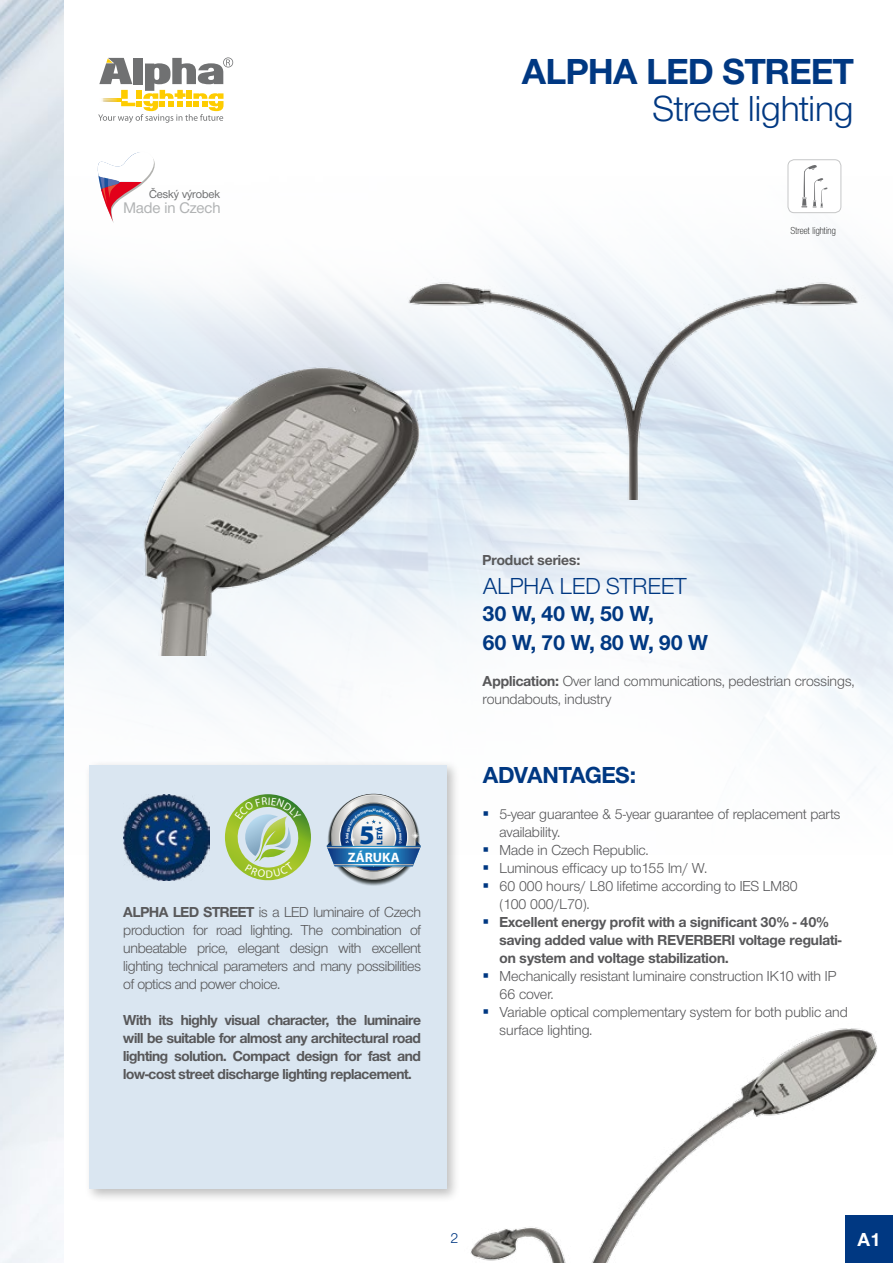
<style>
.page{position:relative;width:893px;height:1263px;background:#fff}
.page>*{position:absolute;margin:0;border:0;box-sizing:border-box;transform-origin:0 0}
.t1{font:700 37.5px "Nimbus Sans Novus DOT";color:#003882}
.t2{font:37.5px "Nimbus Sans Novus DOT";color:#003882}
.t3{font:900 27px "Myriad Pro";color:#004592}
.t4{font:24px "Nimbus Sans Novus DOT";letter-spacing:.005em;color:#003882}
.t5{font:700 24px "Nimbus Sans Novus DOT";letter-spacing:.005em;color:#003882}
.t6{font:700 22.5px/28.8px "Nimbus Sans Novus DOT";letter-spacing:-.01em;color:#003882}
.t7{font:700 19.5px "Nimbus Sans Novus DOT";color:#fff}
.t8{font:500 15.9px "Nimbus Sans Novus DOT";color:#b1b3b4}
.t9{font:15px/18px "Nimbus Sans Novus DOT";color:#58585a}
.t10{font:700 15px/18px "Nimbus Sans Novus DOT";color:#58585a;text-align:justify}
.t11{font:15px "Nimbus Sans Novus DOT";color:#003882}
.t12{font:700 13.65px "Myriad Pro";color:#fff}
.t13{font:500 11.85px "Nimbus Sans Novus DOT";color:#707172}
.t14{font:10.5px "Nimbus Sans Novus DOT Lig Con";letter-spacing:.01em;color:#000}
.t15{font:900 8.25px "Myriad Pro";color:#004592}
.s1{font-weight:700}
.s2{color:#003882}
</style>
<div class="page">
<img style="left:0;top:0;width:64px;height:1263px">
<div style="left:84px;top:760px;width:377px;height:443px;background:#000;opacity:.25"></div>
<div style="left:89px;top:765px;width:357px;height:424px;background:#dae6f1"></div>
<svg style="left:788px;top:160px;width:53px;height:44px"></svg>
<div style="left:788px;top:159px;width:53px;height:54px;border:1px solid #c6c7c8;border-radius:6px"></div>
<div style="left:845px;top:1215px;width:48px;height:48px;background:#003882"></div>
<img style="left:24px;top:352px;width:540px;height:303px">
<img style="left:371px;top:204px;width:522px;height:296px">
<svg style="left:98px;top:57px;width:135px;height:66px"></svg>
<svg style="left:98px;top:99px;width:23px;height:2px"></svg>
<svg style="left:98px;top:152px;width:57px;height:71px"></svg>
<img style="left:123px;top:794px;width:86px;height:86px">
<svg style="left:331px;top:794px;width:85px;height:86px"></svg>
<svg style="left:332px;top:796px;width:83px;height:82px"></svg>
<img style="left:436px;top:1012px;width:442px;height:251px">
<svg style="left:225px;top:794px;width:86px;height:86px"></svg>
<svg style="left:327px;top:804px;width:94px;height:66px"></svg>
<p class="t13" style="left:149px;top:187px;width:73px">Český výrobek</p>
<p class="t8" style="left:124px;top:198px;width:98px">Made in Czech</p>
<h1 class="t1" style="left:522px;top:49px;width:333px">ALPHA LED STREET</h1>
<h1 class="t2" style="left:653px;top:88px;width:202px">Street lighting</h1>
<p class="t14" style="left:791px;top:225px;width:47px">Street lighting</p>
<h2 class="t3" style="left:359px;top:819px;width:17px">5</h2>
<p class="t15" style="left:375px;top:845px;width:20px;rotate:-90deg">LETÁ</p>
<p class="t12" style="left:348px;top:848px;width:53px">ZÁRUKA</p>
<p class="t9" style="left:123px;top:903px;width:299px;text-align:justify"><span class="s1">ALPHA LED STREET</span> is a LED luminaire of Czech production for road lighting. The combination of unbeatable price, elegant design with excellent lighting technical parameters and many possibilities of optics and power choice.</p>
<p class="t10" style="left:123px;top:1010px;width:299px">With its highly visual character, the luminaire will be suitable for almost any architectural road lighting solution. Compact design for fast and low-cost street discharge lighting replacement.</p>
<p class="t10" style="left:483px;top:551px;width:99px">Product series:</p>
<h3 class="t4" style="left:483px;top:572px;width:206px">ALPHA LED STREET</h3>
<h3 class="t6" style="left:483px;top:599px;width:227px">30 W, 40 W, 50 W,<br>60 W, 70 W, 80 W, 90 W</h3>
<p class="t9" style="left:483px;top:672px;width:373px"><span class="s1">Application:</span> Over land communications, pedestrian crossings, roundabouts, industry</p>
<h3 class="t5" style="left:483px;top:761px;width:155px">ADVANTAGES:</h3>
<p class="t9" style="left:500px;top:805px;width:342px;text-indent:-17px"><span class="s2">▪</span> 5-year guarantee &amp; 5-year guarantee of replacement parts availability.</p>
<p class="t9" style="left:483px;top:841px;width:167px"><span class="s2">▪</span> Made in Czech Republic.</p>
<p class="t9" style="left:483px;top:859px;width:226px"><span class="s2">▪</span> Luminous efficacy up to155 lm/ W.</p>
<p class="t9" style="left:500px;top:877px;width:300px;text-indent:-17px"><span class="s2">▪</span> 60 000 hours/ L80 lifetime according to IES LM80 (100 000/L70).</p>
<p class="t10" style="left:500px;top:913px;width:343px;text-align:left;text-indent:-17px"><span class="s2">▪</span> Excellent energy profit with a significant 30% - 40% saving added value with REVERBERI voltage regulati&shy;on system and voltage stabilization.</p>
<p class="t9" style="left:500px;top:967px;width:338px;text-indent:-17px"><span class="s2">▪</span> Mechanically resistant luminaire construction IK10 with IP<br>66 cover.</p>
<p class="t9" style="left:500px;top:1003px;width:350px;text-indent:-17px"><span class="s2">▪</span> Variable optical complementary system for both public and surface lighting.</p>
<p class="t11" style="left:451px;top:1230px;width:9px">2</p>
<h3 class="t7" style="left:857px;top:1227px;width:25px">A1</h3>
</div>
